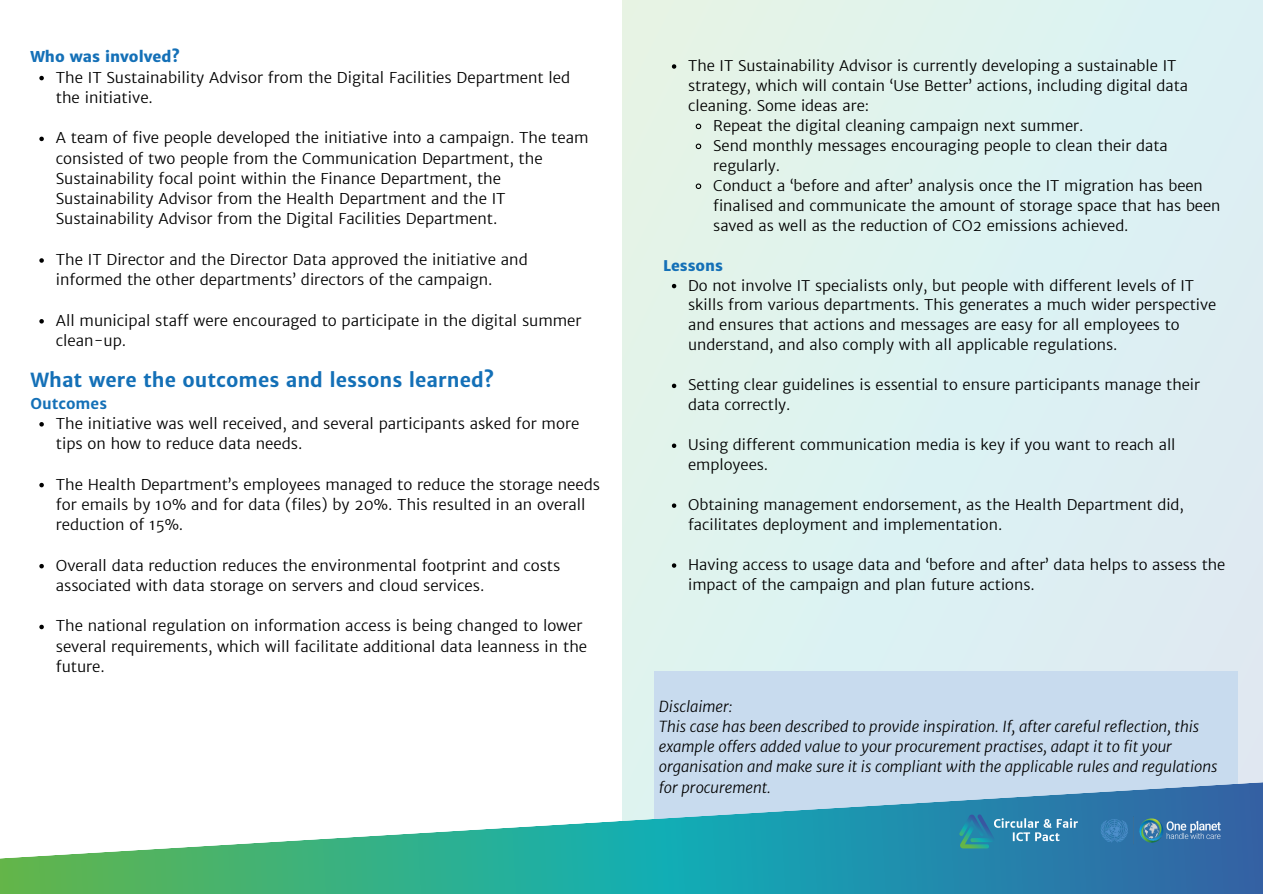
<style>
.page{position:relative;width:1263px;height:894px;background:#fff}
.page>*{position:absolute;margin:0;border:0;box-sizing:border-box;transform-origin:0 0}
.t1{font:700 19.5px "Merriweather Sans";color:#1470b7}
.t2{font:300 15px/20.2px "Merriweather Sans";color:#000}
.t3{font:italic 300 15px/20.2px "Merriweather Sans";color:#000}
.t4{font:800 15px "Merriweather Sans";color:#1470b7}
.t5{font:700 15px "Merriweather Sans";color:#1470b7}
.t6{font:300 14.7px/20px "Merriweather Sans";color:#000}
.t7{font:800 14.7px "Merriweather Sans";color:#1470b7}
</style>
<div class="page">
<div style="left:623px;top:0;width:640px;height:893px;background:#def3f1"></div>
<div style="left:654px;top:670px;width:584px;height:153px;background:#c8dbee"></div>
<svg style="left:0;top:778px;width:1263px;height:115px"></svg>
<svg style="left:959px;top:814px;width:119px;height:34px;background:#3e8eb0"></svg>
<img style="left:1097px;top:811px;width:128px;height:37px">
<svg style="left:39px;top:76px;width:5px;height:4px"></svg>
<svg style="left:39px;top:137px;width:5px;height:4px"></svg>
<svg style="left:39px;top:258px;width:5px;height:5px"></svg>
<svg style="left:39px;top:319px;width:5px;height:4px"></svg>
<svg style="left:39px;top:422px;width:5px;height:4px"></svg>
<svg style="left:39px;top:482px;width:5px;height:5px"></svg>
<svg style="left:39px;top:563px;width:5px;height:5px"></svg>
<svg style="left:39px;top:624px;width:5px;height:5px"></svg>
<svg style="left:672px;top:64px;width:4px;height:5px"></svg>
<svg style="left:695px;top:123px;width:7px;height:7px"></svg>
<svg style="left:695px;top:143px;width:7px;height:7px"></svg>
<svg style="left:695px;top:183px;width:7px;height:7px"></svg>
<svg style="left:672px;top:284px;width:4px;height:4px"></svg>
<svg style="left:672px;top:383px;width:4px;height:5px"></svg>
<svg style="left:672px;top:443px;width:4px;height:5px"></svg>
<svg style="left:672px;top:503px;width:4px;height:4px"></svg>
<svg style="left:672px;top:563px;width:4px;height:4px"></svg>
<p class="t4" style="left:30px;top:48px;width:151px">Who was involved?</p>
<p class="t2" style="left:56px;top:67px;width:516px">The IT Sustainability Advisor from the Digital Facilities Department led the initiative.</p>
<p class="t2" style="left:56px;top:128px;width:534px">A team of five people developed the initiative into a campaign. The team consisted of two people from the Communication Department, the Sustainability focal point within the Finance Department, the Sustainability Advisor from the Health Department and the IT Sustainability Advisor from the Digital Facilities Department.</p>
<p class="t2" style="left:56px;top:249px;width:473px">The IT Director and the Director Data approved the initiative and informed the other departments’ directors of the campaign.</p>
<p class="t2" style="left:56px;top:310px;width:527px">All municipal staff were encouraged to participate in the digital summer clean-up.</p>
<p class="t1" style="left:30px;top:368px;width:465px">What were the outcomes and lessons learned?</p>
<p class="t5" style="left:30px;top:393px;width:78px">Outcomes</p>
<p class="t2" style="left:56px;top:413px;width:525px">The initiative was well received, and several participants asked for more tips on how to reduce data needs.</p>
<p class="t2" style="left:56px;top:474px;width:546px">The Health Department’s employees managed to reduce the storage needs for emails by 10% and for data (files) by 20%. This resulted in an overall reduction of 15%.</p>
<p class="t2" style="left:56px;top:555px;width:506px">Overall data reduction reduces the environmental footprint and costs associated with data storage on servers and cloud services.</p>
<p class="t2" style="left:56px;top:616px;width:533px">The national regulation on information access is being changed to lower several requirements, which will facilitate additional data leanness in the future.</p>
<p class="t6" style="left:688px;top:56px;width:502px">The IT Sustainability Advisor is currently developing a sustainable IT strategy, which will contain ‘Use Better’ actions, including digital data cleaning. Some ideas are:</p>
<p class="t6" style="left:713px;top:116px;width:372px">Repeat the digital cleaning campaign next summer.</p>
<p class="t6" style="left:713px;top:135px;width:456px">Send monthly messages encouraging people to clean their data regularly.</p>
<p class="t6" style="left:713px;top:175px;width:509px">Conduct a ‘before and after’ analysis once the IT migration has been finalised and communicate the amount of storage space that has been saved as well as the reduction of CO2 emissions achieved.</p>
<p class="t7" style="left:663px;top:256px;width:61px">Lessons</p>
<p class="t6" style="left:688px;top:275px;width:530px">Do not involve IT specialists only, but people with different levels of IT skills from various departments. This generates a much wider perspective and ensures that actions and messages are easy for all employees to understand, and also comply with all applicable regulations.</p>
<p class="t6" style="left:688px;top:375px;width:513px">Setting clear guidelines is essential to ensure participants manage their data correctly.</p>
<p class="t6" style="left:688px;top:435px;width:489px">Using different communication media is key if you want to reach all employees.</p>
<p class="t6" style="left:688px;top:494px;width:497px">Obtaining management endorsement, as the Health Department did, facilitates deployment and implementation.</p>
<p class="t6" style="left:688px;top:554px;width:539px">Having access to usage data and ‘before and after’ data helps to assess the impact of the campaign and plan future actions.</p>
<p class="t3" style="left:659px;top:695px;width:75px">Disclaimer:</p>
<p class="t3" style="left:659px;top:716px;width:560px">This case has been described to provide inspiration. If, after careful reflection, this example offers added value to your procurement practises, adapt it to fit your organisation and make sure it is compliant with the applicable rules and regulations for procurement.</p>
</div>
